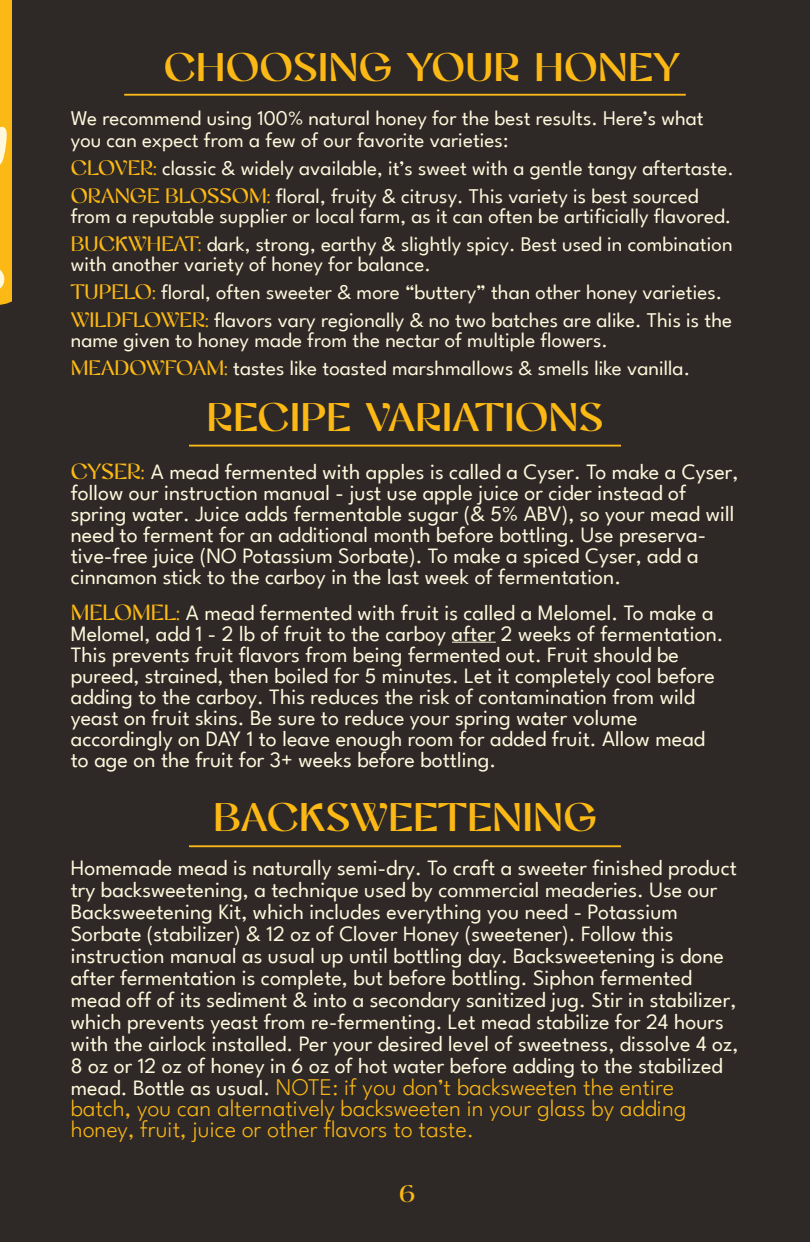
<style>
.page{position:relative;width:810px;height:1242px;background:#2e2926}
.page>*{position:absolute;margin:0;border:0;box-sizing:border-box;transform-origin:0 0}
.t1{font:700 40px "Skylight";color:#fcb814}
.t2{font:300 24px/21px "League Spartan";color:#fab616}
.t3{font:700 24px "Skylight";color:#fcb814}
.t4{font:22px/21px "League Spartan";color:#fef8dd}
.t5{font:21px/28px "League Spartan";color:#fef8dd}
.s1{font-family:"Skylight";color:#fcb814}
.s2{font-weight:400;font-size:22px;color:#fef8dd}
</style>
<div class="page">
<svg style="left:0;top:0;width:11px;height:305px;background:#fbbc22"></svg>
<hr style="left:452px;top:642px;width:44px;height:1px;background:#fef8dd">
<hr style="left:124px;top:94px;width:562px;height:2px;background:#fbb818">
<hr style="left:189px;top:445px;width:432px;height:2px;background:#fbb818">
<hr style="left:189px;top:845px;width:432px;height:2px;background:#fbb818">
<h1 class="t1" style="left:164px;top:44px;width:518px">CHOOSING YOUR HONEY</h1>
<p class="t5" style="left:71px;top:105px;width:635px;line-height:22px">We recommend using 100% natural honey for the best results. Here’s what you can expect from a few of our favorite varieties:</p>
<p class="t5" style="left:71px;top:152px;width:665px"><span class="s1">CLOVER:</span> classic &amp; widely available, it’s sweet with a gentle tangy aftertaste.<br><span class="s1">ORANGE BLOSSOM:</span> floral, fruity &amp; citrusy. This variety is best sourced</p>
<p class="t5" style="left:71px;top:200px;width:663px">from a reputable supplier or local farm, as it can often be artificially flavored.<br><span class="s1">BUCKWHEAT:</span> dark, strong, earthy &amp; slightly spicy. Best used in combination</p>
<p class="t5" style="left:71px;top:248px;width:663px">with another variety of honey for balance.<br><span class="s1">TUPELO:</span> floral, often sweeter &amp; more “buttery” than other honey varieties.<br><span class="s1">WILDFLOWER:</span> flavors vary regionally &amp; no two batches are alike. This is the</p>
<p class="t5" style="left:71px;top:324px;width:621px">name given to honey made from the nectar of multiple flowers.<br><span class="s1">MEADOWFOAM:</span> tastes like toasted marshmallows &amp; smells like vanilla.</p>
<h1 class="t1" style="left:207px;top:394px;width:398px">RECIPE VARIATIONS</h1>
<p class="t4" style="left:71px;top:460px;width:669px"><span class="s1">CYSER:</span> A mead fermented with apples is called a Cyser. To make a Cyser, follow our instruction manual - just use apple juice or cider instead of spring water. Juice adds fermentable sugar (&amp; 5% ABV), so your mead will need to ferment for an additional month before bottling. Use preserva&shy;tive-free juice (NO Potassium Sorbate). To make a spiced Cyser, add a cinnamon stick to the carboy in the last week of fermentation.</p>
<p class="t4" style="left:71px;top:601px;width:654px"><span class="s1">MELOMEL:</span> A mead fermented with fruit is called a Melomel. To make a Melomel, add 1 - 2 lb of fruit to the carboy after 2 weeks of fermentation.<br>This prevents fruit flavors from being fermented out. Fruit should be pureed, strained, then boiled for 5 minutes. Let it completely cool before adding to the carboy. This reduces the risk of contamination from wild yeast on fruit skins. Be sure to reduce your spring water volume accordingly on DAY 1 to leave enough room for added fruit. Allow mead to age on the fruit for 3+ weeks before bottling.</p>
<h1 class="t1" style="left:213px;top:794px;width:385px">BACKSWEETENING</h1>
<p class="t4" style="left:71px;top:855px;width:669px;line-height:22px">Homemade mead is naturally semi-dry. To craft a sweeter finished product try backsweetening, a technique used by commercial meaderies. Use our Backsweetening Kit, which includes everything you need - Potassium Sorbate (stabilizer) &amp; 12 oz of Clover Honey (sweetener). Follow this instruction manual as usual up until bottling day. Backsweetening is done after fermentation is complete, but before bottling. Siphon fermented mead off of its sediment &amp; into a secondary sanitized jug. Stir in stabilizer, which prevents yeast from re-fermenting. Let mead stabilize for 24 hours with the airlock installed. Per your desired level of sweetness, dissolve 4 oz, 8 oz or 12 oz of honey in 6 oz of hot water before adding to the stabilized</p>
<p class="t2" style="left:71px;top:1075px;width:617px"><span class="s2">mead. Bottle as usual.</span> NOTE: if you don’t backsweeten the entire batch, you can alternatively backsweeten in your glass by adding honey, fruit, juice or other flavors to taste.</p>
<p class="t3" style="left:399px;top:1180px;width:18px">6</p>
</div>
